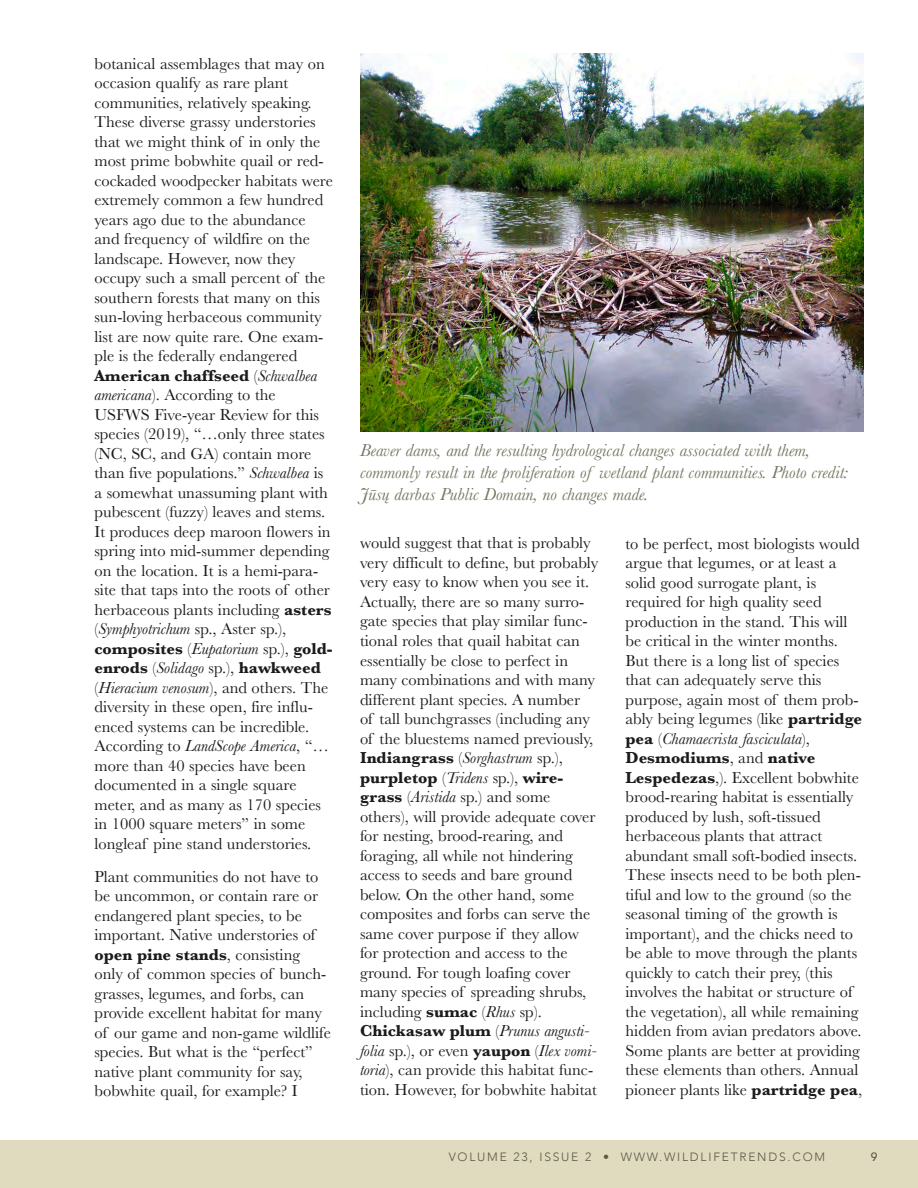
<style>
.page{position:relative;width:918px;height:1188px;background:#fff}
.page>*{position:absolute;margin:0;border:0;box-sizing:border-box;transform-origin:0 0}
.t1{font:italic 18px/21.6px "Baskerville";color:#767661}
.t2{font:16.5px/19.5px "Baskerville";color:#1c1b1a}
.t3{font:300 12px "Avenir";letter-spacing:.15em;color:#585848}
.t4{font:500 12px "Avenir";color:#585848}
.s1{font-weight:700}
.s2{font-style:italic}
</style>
<div class="page">
<div style="left:0;top:1140px;width:918px;height:48px;background:#e0dbbf"></div>
<img style="left:360px;top:54px;width:504px;height:378px">
<p class="t2" style="left:94px;top:54px;width:240px">botanical assemblages that may on occasion qualify as rare plant communities, relatively speaking.<br>These diverse grassy understories that we might think of in only the most prime bobwhite quail or red&shy;cockaded woodpecker habitats were extremely common a few hundred years ago due to the abundance and frequency of wildfire on the landscape. However, now they occupy such a small percent of the southern forests that many on this sun-loving herbaceous community list are now quite rare. One exam&shy;ple is the federally endangered <span class="s1">American chaffseed</span> (<span class="s2">Schwalbea americana</span>). According to the USFWS Five-year Review for this species (2019), “…only three states (NC, SC, and GA) contain more than five populations.” <span class="s2">Schwalbea</span> is a somewhat unassuming plant with pubescent (fuzzy) leaves and stems.<br>It produces deep maroon flowers in spring into mid-summer depending on the location. It is a hemi-para&shy;site that taps into the roots of other herbaceous plants including <span class="s1">asters </span>(<span class="s2">Symphyotrichum</span> sp., Aster sp.), <span class="s1">composites</span> (<span class="s2">Eupatorium</span> sp.), <span class="s1">gold&shy;enrods</span> (<span class="s2">Solidago</span> sp.), <span class="s1">hawkweed </span>(<span class="s2">Hieracium venosum</span>), and others. The diversity in these open, fire influ&shy;enced systems can be incredible.<br>According to <span class="s2">LandScope America</span>, “… more than 40 species have been documented in a single square meter, and as many as 170 species in 1000 square meters” in some longleaf pine stand understories.</p>
<p class="t2" style="left:94px;top:867px;width:238px">Plant communities do not have to be uncommon, or contain rare or endangered plant species, to be important. Native understories of <span class="s1">open pine stands</span>, consisting only of common species of bunch&shy;grasses, legumes, and forbs, can provide excellent habitat for many of our game and non-game wildlife species. But what is the “perfect” native plant community for say, bobwhite quail, for example? I</p>
<p class="t1" style="left:360px;top:440px;width:490px">Beaver dams, and the resulting hydrological changes associated with them, commonly result in the proliferation of wetland plant communities. Photo credit:<br>Jūsų darbas Public Domain, no changes made.</p>
<p class="t2" style="left:360px;top:534px;width:240px">would suggest that that is probably very difficult to define, but probably very easy to know when you see it.<br>Actually, there are so many surro&shy;gate species that play similar func&shy;tional roles that quail habitat can essentially be close to perfect in many combinations and with many different plant species. A number<br>of tall bunchgrasses (including any of the bluestems named previously, <span class="s1">Indiangrass</span> (<span class="s2">Sorghastrum</span> sp.), <span class="s1">purpletop</span> (<span class="s2">Tridens</span> sp.), <span class="s1">wire&shy;grass</span> (<span class="s2">Aristida</span> sp.) and some others), will provide adequate cover for nesting, brood-rearing, and foraging, all while not hindering access to seeds and bare ground below. On the other hand, some composites and forbs can serve the same cover purpose if they allow for protection and access to the ground. For tough loafing cover many species of spreading shrubs, including <span class="s1">sumac</span> (<span class="s2">Rhus</span> sp).<br><span class="s1">Chickasaw plum</span> (<span class="s2">Prunus angusti&shy;folia</span> sp.), or even <span class="s1">yaupon</span> (<span class="s2">Ilex vomi&shy;toria</span>), can provide this habitat func&shy;tion. However, for bobwhite habitat</p>
<p class="t2" style="left:626px;top:534px;width:238px">to be perfect, most biologists would argue that legumes, or at least a solid good surrogate plant, is required for high quality seed production in the stand. This will be critical in the winter months.<br>But there is a long list of species that can adequately serve this purpose, again most of them prob&shy;ably being legumes (like <span class="s1">partridge pea</span> (<span class="s2">Chamaecrista fasciculata</span>), <span class="s1">Desmodiums</span>, and <span class="s1">native Lespedezas</span>,). Excellent bobwhite brood-rearing habitat is essentially produced by lush, soft-tissued herbaceous plants that attract abundant small soft-bodied insects.<br>These insects need to be both plen&shy;tiful and low to the ground (so the seasonal timing of the growth is important), and the chicks need to be able to move through the plants quickly to catch their prey, (this involves the habitat or structure of the vegetation), all while remaining hidden from avian predators above.<br>Some plants are better at providing these elements than others. Annual pioneer plants like <span class="s1">partridge pea</span>,</p>
<p class="t3" style="left:449px;top:1149px;width:378px">VOLUME 23, ISSUE 2 • WWW.WILDLIFETRENDS.COM</p>
<p class="t4" style="left:871px;top:1146px;width:8px">9</p>
</div>
